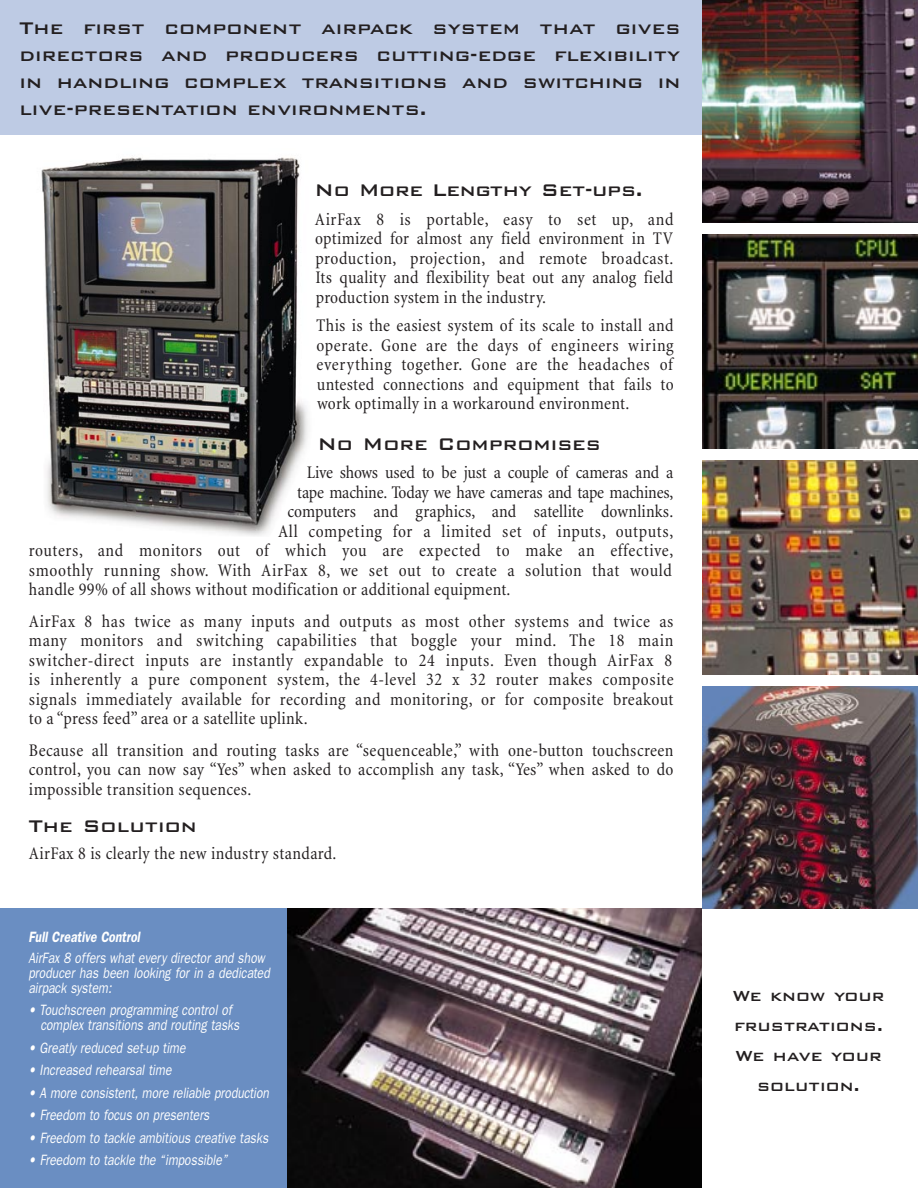
<style>
.page{position:relative;width:918px;height:1188px;background:#fff}
.page>*{position:absolute;margin:0;border:0;box-sizing:border-box;transform-origin:0 0}
.t1{font:500 22.5px/27px "Bank Gothic BT";color:#231f20;text-align:justify}
.t2{font:500 19.5px/30px "Bank Gothic BT";color:#231f20;text-align:center}
.t3{font:condensed 18px/19.5px "Minion";letter-spacing:.02em;color:#231f20;text-align:justify}
.t4{font:condensed 18px "Minion";letter-spacing:-.01em;color:#231f20}
.t5{font:condensed 18px "Minion";letter-spacing:-.015em;color:#231f20}
.t6{font:italic 15px/15px "Franklin Gothic";color:#fff;scale:.8 1}
.t7{font:italic 600 15px "Franklin Gothic";color:#fff;scale:.8 1}
</style>
<div class="page">
<div style="left:0;top:909px;width:291px;height:279px;background:#6a8ec2"></div>
<div style="left:0;top:0;width:918px;height:135px;background:#becbe4"></div>
<img style="left:287px;top:909px;width:415px;height:279px">
<img style="left:41px;top:157px;width:267px;height:379px">
<img style="left:702px;top:0;width:216px;height:223px">
<img style="left:702px;top:234px;width:216px;height:215px">
<img style="left:702px;top:686px;width:216px;height:223px">
<img style="left:702px;top:460px;width:216px;height:215px">
<p class="t1" style="left:20px;top:13px;width:662px">The first component airpack system that gives directors and producers cutting-edge flexibility in handling complex transitions and switching in live-presentation environments.</p>
<p class="t1" style="left:315px;top:175px;width:330px">No More Lengthy Set-ups.</p>
<p class="t3" style="left:315px;top:211px;width:360px">AirFax 8 is portable, easy to set up, and optimized for almost any field environment in TV production, projection, and remote broadcast.<br>Its quality and flexibility beat out any analog field production system in the industry.</p>
<p class="t3" style="left:316px;top:317px;width:359px">This is the easiest system of its scale to install and operate. Gone are the days of engineers wiring everything together. Gone are the headaches of untested connections and equipment that fails to work optimally in a workaround environment.</p>
<p class="t1" style="left:317px;top:428px;width:285px">No More Compromises</p>
<p class="t5" style="left:307px;top:465px;width:368px">Live shows used to be just a couple of cameras and a</p>
<p class="t4" style="left:297px;top:485px;width:378px">tape machine. Today we have cameras and tape machines,</p>
<p class="t3" style="left:288px;top:503px;width:387px">computers and graphics, and satellite downlinks.</p>
<p class="t3" style="left:278px;top:523px;width:397px">All competing for a limited set of inputs, outputs,</p>
<p class="t3" style="left:29px;top:542px;width:646px">routers, and monitors out of which you are expected to make an effective,</p>
<p class="t3" style="left:29px;top:562px;width:645px">smoothly running show. With AirFax 8, we set out to create a solution that would</p>
<p class="t3" style="left:29px;top:581px;width:483px">handle 99% of all shows without modification or additional equipment.</p>
<p class="t3" style="left:29px;top:613px;width:646px">AirFax 8 has twice as many inputs and outputs as most other systems and twice as many monitors and switching capabilities that boggle your mind. The 18 main switcher-direct inputs are instantly expandable to 24 inputs. Even though AirFax 8 is inherently a pure component system, the 4-level 32 x 32 router makes composite signals immediately available for recording and monitoring, or for composite breakout to a “press feed” area or a satellite uplink.</p>
<p class="t3" style="left:29px;top:742px;width:646px">Because all transition and routing tasks are “sequenceable,” with one-button touchscreen control, you can now say “Yes” when asked to accomplish any task, “Yes” when asked to do impossible transition sequences.</p>
<p class="t1" style="left:29px;top:811px;width:170px">The Solution</p>
<p class="t3" style="left:29px;top:845px;width:309px">AirFax 8 is clearly the new industry standard.</p>
<p class="t7" style="left:28px;top:932px;width:143px">Full Creative Control</p>
<p class="t6" style="left:28px;top:952px;width:306px">AirFax 8 offers what every director and show producer has been looking for in a dedicated airpack system:</p>
<p class="t6" style="left:40px;top:1004px;width:253px;text-indent:-12px">• Touchscreen programming control of complex transitions and routing tasks</p>
<p class="t6" style="left:28px;top:1042px;width:200px">• Greatly reduced set-up time</p>
<p class="t6" style="left:29px;top:1064px;width:183px">• Increased rehearsal time</p>
<p class="t6" style="left:29px;top:1087px;width:305px">• A more consistent, more reliable production</p>
<p class="t6" style="left:29px;top:1109px;width:230px">• Freedom to focus on presenters</p>
<p class="t6" style="left:29px;top:1132px;width:304px">• Freedom to tackle ambitious creative tasks</p>
<p class="t6" style="left:29px;top:1154px;width:253px">• Freedom to tackle the “impossible”</p>
<p class="t2" style="left:733px;top:979px;width:154px">We know your frustrations.<br>We have your solution.</p>
</div>
